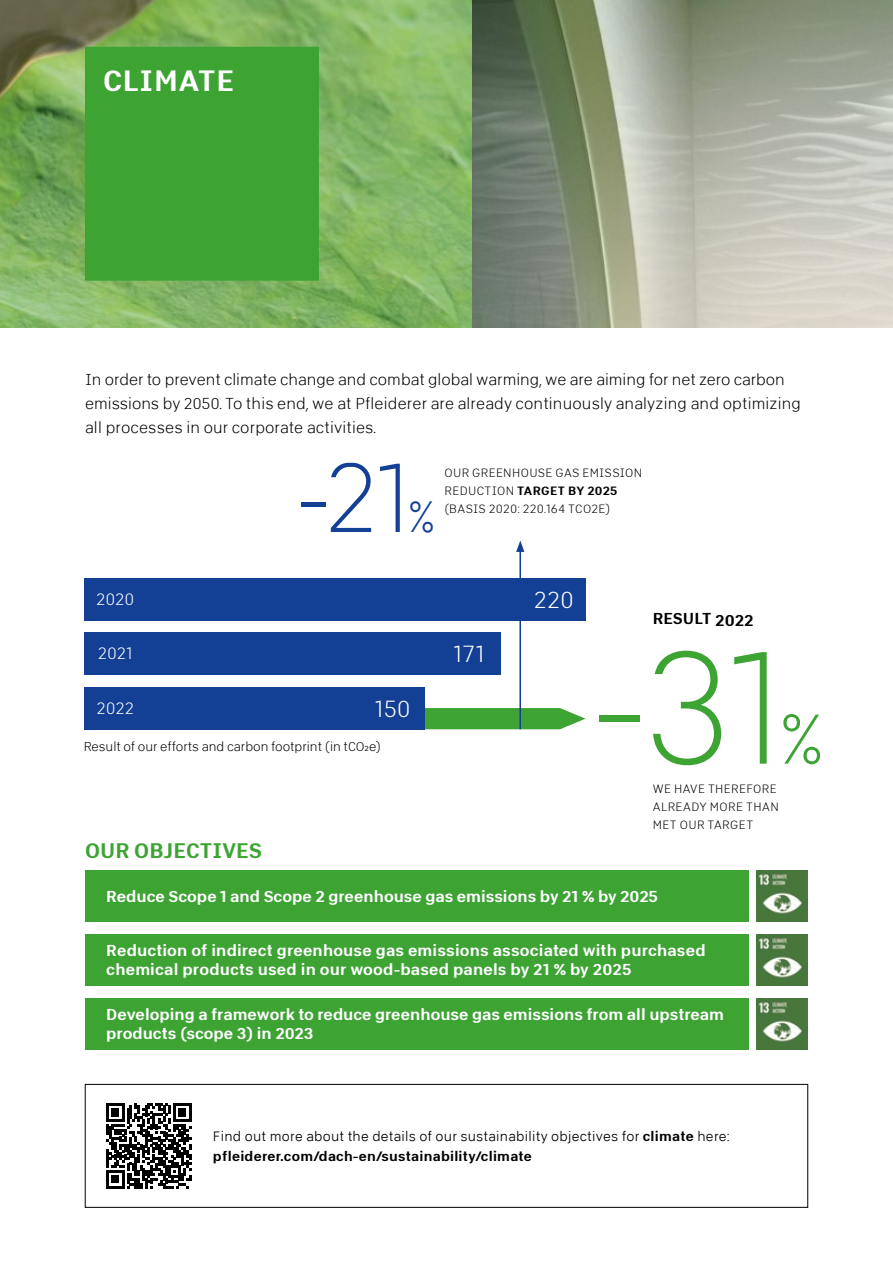
<style>
.page{position:relative;width:893px;height:1263px;background:#fff}
.page>*{position:absolute;margin:0;border:0;box-sizing:border-box;transform-origin:0 0}
.t1{font:162.6px "Abitare Sans 0 wt";color:#3da434}
.t2{font:99.6px "Abitare Sans 0 wt";color:#134094}
.t3{font:71.55px "Abitare Sans 0 wt";color:#3da434}
.t4{font:43.8px "Abitare Sans 0 wt";color:#134094}
.t5{font:29.25px "Abitare Sans 600 wt";letter-spacing:.025em;color:#fff}
.t6{font:23.25px "Abitare Sans 100 wt";letter-spacing:.005em;color:#fff}
.t7{font:21px "Abitare Sans 600 wt";letter-spacing:.005em;color:#3da434}
.t8{font:16.5px "Abitare Sans 100 wt";letter-spacing:.005em;color:#fff}
.t9{font:15.75px/19.5px "Abitare Sans 600 wt";color:#fff}
.t10{font:15.75px/24px "Abitare Sans 100 wt";letter-spacing:.005em;color:#000}
.t11{font:15.75px "Abitare Sans 600 wt";letter-spacing:.005em;color:#000}
.t12{font:13.5px "Abitare Sans 150 wt";letter-spacing:.02em;color:#000}
.t13{font:13.5px "Abitare Sans 600 wt";letter-spacing:.02em;color:#000}
.t14{font:12.75px "Abitare Sans 100 wt";color:#000}
.t15{font:12px/18px "Abitare Sans 100 wt";letter-spacing:.03em;color:#000}
.t16{font:12px "Abitare Sans 600 wt";letter-spacing:.025em;color:#000}
.s1{font-family:"Abitare Sans 100 wt"}
.s2{font-family:"Abitare Sans 600 wt"}
</style>
<div class="page">
<img style="left:0;top:0;width:893px;height:327px">
<div style="left:86px;top:47px;width:232px;height:233px;background:#3da434"></div>
<div style="left:85px;top:47px;width:234px;height:234px;border:1px solid #3da434"></div>
<div style="left:85px;top:934px;width:663px;height:51px;background:#3da434"></div>
<img style="left:757px;top:934px;width:51px;height:51px">
<div style="left:85px;top:871px;width:663px;height:51px;background:#3da434"></div>
<img style="left:757px;top:871px;width:51px;height:51px">
<div style="left:85px;top:998px;width:663px;height:51px;background:#3da434"></div>
<img style="left:757px;top:998px;width:51px;height:51px">
<div style="left:85px;top:1084px;width:723px;height:123px;border:1px solid #000"></div>
<svg style="left:106px;top:1103px;width:85px;height:85px"></svg>
<svg style="left:424px;top:708px;width:161px;height:21px;background:#4baa44"></svg>
<div style="left:84px;top:578px;width:501px;height:42px;background:#134094"></div>
<div style="left:84px;top:687px;width:340px;height:42px;background:#134094"></div>
<svg style="left:516px;top:540px;width:8px;height:12px"></svg>
<div style="left:84px;top:632px;width:416px;height:42px;background:#134094"></div>
<hr style="left:519px;top:547px;width:2px;height:182px;background:#134094">
<h3 class="t5" style="left:103px;top:63px;width:132px">CLIMATE</h3>
<p class="t10" style="left:85px;top:367px;width:717px">In order to prevent climate change and combat global warming, we are aiming for net zero carbon emissions by 2050. To this end, we at Pfleiderer are already continuously analyzing and optimizing all processes in our corporate activities.</p>
<p class="t15" style="left:444px;top:464px;width:199px">OUR GREENHOUSE GAS EMISSION</p>
<p class="t16" style="left:444px;top:484px;width:174px"><span class="s1">REDUCTION</span> TARGET BY 2025</p>
<p class="t15" style="left:444px;top:500px;width:167px">(BASIS 2020: 220.164 TCO2E)</p>
<h2 class="t2" style="left:298px;top:440px;width:116px">-21</h2>
<h3 class="t4" style="left:409px;top:492px;width:27px">%</h3>
<p class="t8" style="left:96px;top:590px;width:40px">2020</p>
<h3 class="t6" style="left:534px;top:586px;width:42px">220</h3>
<p class="t8" style="left:98px;top:644px;width:36px">2021</p>
<h3 class="t6" style="left:453px;top:641px;width:33px">171</h3>
<p class="t8" style="left:97px;top:699px;width:39px">2022</p>
<h3 class="t6" style="left:374px;top:695px;width:38px">150</h3>
<p class="t14" style="left:84px;top:740px;width:299px">Result of our efforts and carbon footprint (in tCO2e)</p>
<h3 class="t7" style="left:85px;top:838px;width:178px">OUR OBJECTIVES</h3>
<p class="t11" style="left:653px;top:609px;width:102px">RESULT 2022</p>
<h1 class="t1" style="left:593px;top:614px;width:195px">-31</h1>
<h3 class="t3" style="left:781px;top:698px;width:43px">%</h3>
<p class="t15" style="left:653px;top:779px;width:128px">WE HAVE THEREFORE<br>ALREADY MORE THAN<br>MET OUR TARGET</p>
<p class="t9" style="left:106px;top:886px;width:553px">Reduce Scope 1 and Scope 2 greenhouse gas emissions by 21 % by 2025</p>
<p class="t9" style="left:106px;top:940px;width:601px">Reduction of indirect greenhouse gas emissions associated with purchased chemical products used in our wood-based panels by 21 % by 2025</p>
<p class="t9" style="left:106px;top:1004px;width:619px">Developing a framework to reduce greenhouse gas emissions from all upstream products (scope 3) in 2023</p>
<p class="t12" style="left:213px;top:1129px;width:518px">Find out more about the details of our sustainability objectives for <span class="s2">climate</span> here:</p>
<p class="t13" style="left:213px;top:1148px;width:320px">pfleiderer.com/dach-en/sustainability/climate</p>
</div>
